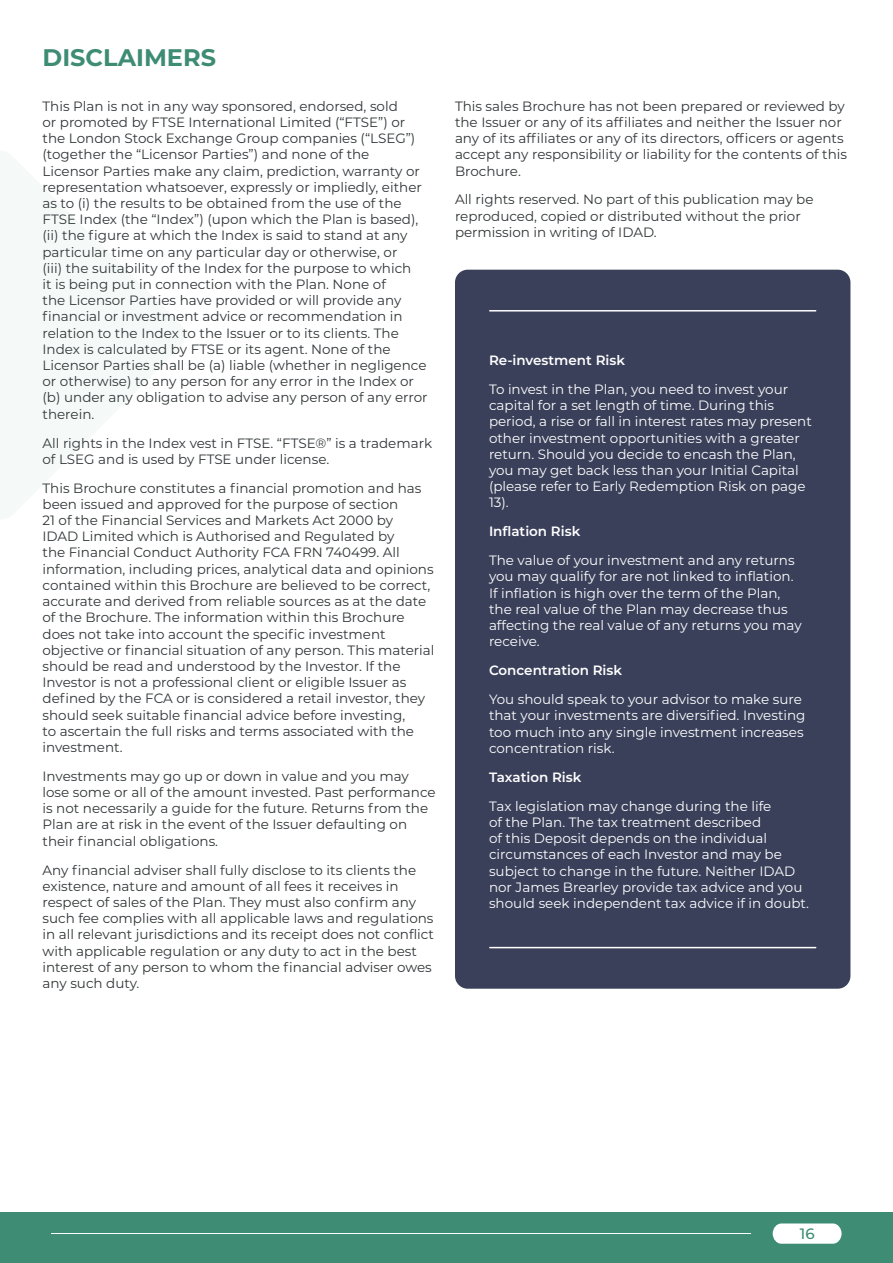
<style>
.page{position:relative;width:893px;height:1263px;background:#fff}
.page>*{position:absolute;margin:0;border:0;box-sizing:border-box;transform-origin:0 0}
.t1{font:700 24px "Montserrat";color:#3d8c73}
.t2{font:500 15px "Montserrat";color:#3d8c73}
.t3{font:13.5px/16.2px "Montserrat";color:#303537}
.t4{font:13.5px/16.2px "Montserrat";color:#fff}
.t5{font:600 13.5px "Montserrat";color:#fff}
</style>
<div class="page">
<div style="left:0;top:1212px;width:893px;height:51px;background:#3d8c73"></div>
<hr style="left:51px;top:1233px;width:700px;height:1px;background:#fff">
<svg style="left:773px;top:1223px;width:69px;height:21px"></svg>
<div style="left:455px;top:270px;width:395px;height:719px;background:#3a405a;border-radius:13px"></div>
<hr style="left:490px;top:310px;width:326px;height:1px;background:#fff">
<hr style="left:490px;top:947px;width:326px;height:1px;background:#fff">
<p class="t1" style="left:43px;top:40px;width:175px">DISCLAIMERS</p>
<p class="t3" style="left:43px;top:97px;width:387px">This Plan is not in any way sponsored, endorsed, sold<br>or promoted by FTSE International Limited (“FTSE”) or the London Stock Exchange Group companies (“LSEG”) (together the “Licensor Parties”) and none of the Licensor Parties make any claim, prediction, warranty or representation whatsoever, expressly or impliedly, either as to (i) the results to be obtained from the use of the FTSE Index (the “Index”) (upon which the Plan is based), (ii) the figure at which the Index is said to stand at any particular time on any particular day or otherwise, or<br>(iii) the suitability of the Index for the purpose to which<br>it is being put in connection with the Plan. None of<br>the Licensor Parties have provided or will provide any financial or investment advice or recommendation in relation to the Index to the Issuer or to its clients. The Index is calculated by FTSE or its agent. None of the Licensor Parties shall be (a) liable (whether in negligence or otherwise) to any person for any error in the Index or (b) under any obligation to advise any person of any error therein.</p>
<p class="t3" style="left:43px;top:434px;width:391px">All rights in the Index vest in FTSE. “FTSE®” is a trademark of LSEG and is used by FTSE under license.</p>
<p class="t3" style="left:43px;top:479px;width:393px">This Brochure constitutes a financial promotion and has been issued and approved for the purpose of section<br>21 of the Financial Services and Markets Act 2000 by<br>IDAD Limited which is Authorised and Regulated by<br>the Financial Conduct Authority FCA FRN 740499. All information, including prices, analytical data and opinions contained within this Brochure are believed to be correct, accurate and derived from reliable sources as at the date of the Brochure. The information within this Brochure does not take into account the specific investment objective or financial situation of any person. This material should be read and understood by the Investor. If the Investor is not a professional client or eligible Issuer as defined by the FCA or is considered a retail investor, they should seek suitable financial advice before investing,<br>to ascertain the full risks and terms associated with the investment.</p>
<p class="t3" style="left:43px;top:767px;width:395px">Investments may go up or down in value and you may lose some or all of the amount invested. Past performance is not necessarily a guide for the future. Returns from the Plan are at risk in the event of the Issuer defaulting on their financial obligations.</p>
<p class="t3" style="left:43px;top:861px;width:393px">Any financial adviser shall fully disclose to its clients the existence, nature and amount of all fees it receives in respect of sales of the Plan. They must also confirm any such fee complies with all applicable laws and regulations in all relevant jurisdictions and its receipt does not conflict with applicable regulation or any duty to act in the best interest of any person to whom the financial adviser owes any such duty.</p>
<p class="t3" style="left:455px;top:97px;width:394px">This sales Brochure has not been prepared or reviewed by the Issuer or any of its affiliates and neither the Issuer nor any of its affiliates or any of its directors, officers or agents accept any responsibility or liability for the contents of this Brochure.</p>
<p class="t3" style="left:455px;top:191px;width:360px">All rights reserved. No part of this publication may be reproduced, copied or distributed without the prior permission in writing of IDAD.</p>
<p class="t5" style="left:489px;top:351px;width:137px">Re-investment Risk</p>
<p class="t4" style="left:489px;top:381px;width:324px">To invest in the Plan, you need to invest your capital for a set length of time. During this period, a rise or fall in interest rates may present other investment opportunities with a greater return. Should you decide to encash the Plan, you may get back less than your Initial Capital (please refer to Early Redemption Risk on page 13).</p>
<p class="t5" style="left:489px;top:522px;width:93px">Inflation Risk</p>
<p class="t4" style="left:489px;top:552px;width:314px">The value of your investment and any returns you may qualify for are not linked to inflation.<br>If inflation is high over the term of the Plan, the real value of the Plan may decrease thus affecting the real value of any returns you may receive.</p>
<p class="t5" style="left:489px;top:661px;width:135px">Concentration Risk</p>
<p class="t4" style="left:489px;top:691px;width:318px">You should speak to your advisor to make sure that your investments are diversified. Investing too much into any single investment increases concentration risk.</p>
<p class="t5" style="left:489px;top:767px;width:94px">Taxation Risk</p>
<p class="t4" style="left:489px;top:797px;width:322px">Tax legislation may change during the life<br>of the Plan. The tax treatment described<br>of this Deposit depends on the individual circumstances of each Investor and may be subject to change in the future. Neither IDAD nor James Brearley provide tax advice and you should seek independent tax advice if in doubt.</p>
<p class="t2" style="left:800px;top:1223px;width:16px">16</p>
</div>
